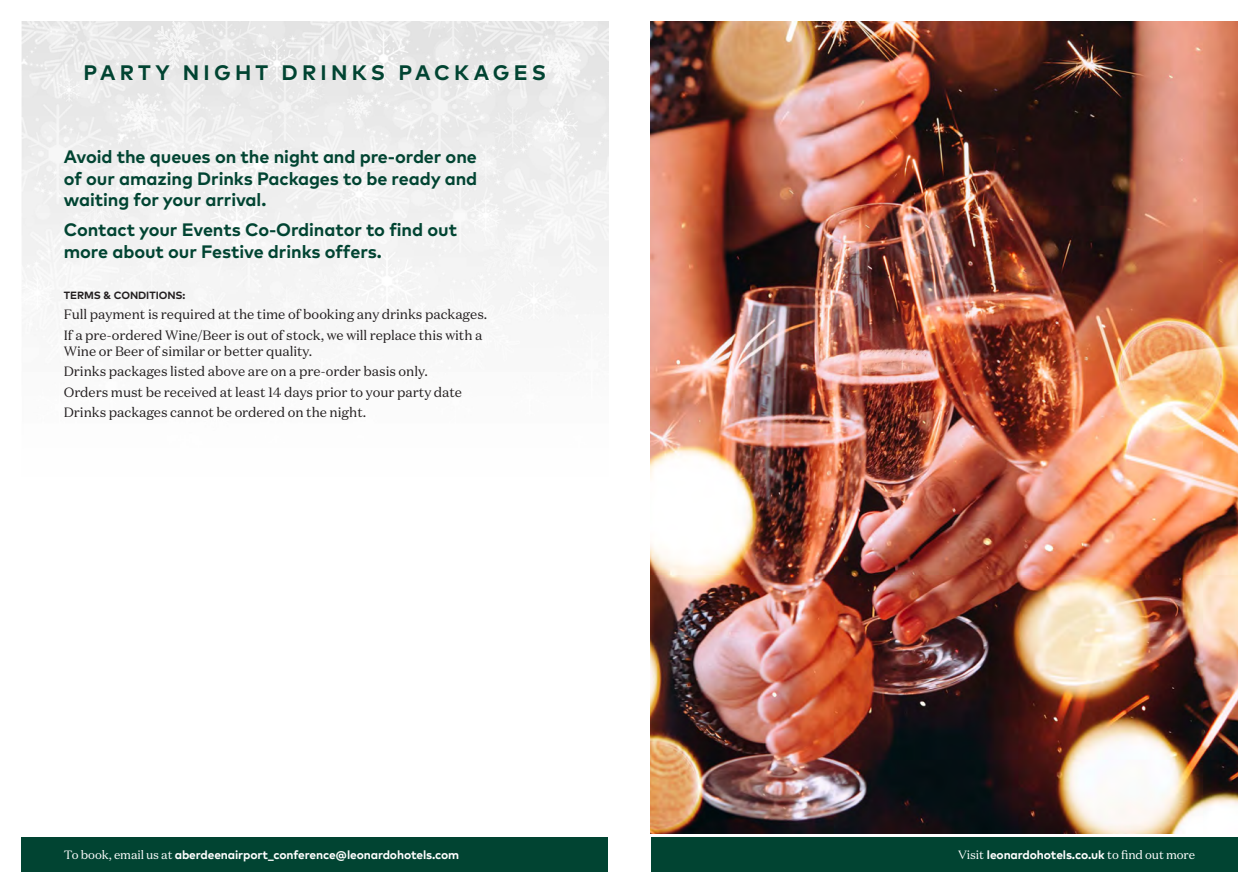
<style>
.page{position:relative;width:1259px;height:893px;background:#fff}
.page>*{position:absolute;margin:0;border:0;box-sizing:border-box;transform-origin:0 0}
.t1{font:700 21px "Mark Pro";letter-spacing:.2em;color:#014432}
.t2{font:700 18px/21.6px "Mark Pro";letter-spacing:-.005em;color:#014432;text-align:justify}
.t3{font:13.5px/16.2px "Domaine Text";letter-spacing:-.005em;color:#231f20}
.t4{font:700 12px "Mark Pro";letter-spacing:-.01em;color:#fff}
.t5{font:700 10.5px "Mark Pro";letter-spacing:-.005em;color:#231f20}
.s1{font-family:"Domaine Text";font-weight:400}
</style>
<div class="page">
<img style="left:21px;top:21px;width:587px;height:311px">
<div style="left:21px;top:838px;width:587px;height:34px;background:#014432"></div>
<div style="left:651px;top:838px;width:586px;height:34px;background:#014432"></div>
<img style="left:651px;top:21px;width:586px;height:812px">
<p class="t1" style="left:83px;top:57px;width:464px">PARTY NIGHT DRINKS PACKAGES</p>
<p class="t2" style="left:64px;top:144px;width:415px">Avoid the queues on the night and pre-order one of our amazing Drinks Packages to be ready and waiting for your arrival.</p>
<p class="t2" style="left:64px;top:218px;width:395px">Contact your Events Co-Ordinator to find out more about our Festive drinks offers.</p>
<p class="t5" style="left:64px;top:287px;width:123px">TERMS &amp; CONDITIONS:</p>
<p class="t3" style="left:64px;top:306px;width:425px">Full payment is required at the time of booking any drinks packages.</p>
<p class="t3" style="left:64px;top:327px;width:420px">If a pre-ordered Wine/Beer is out of stock, we will replace this with a<br>Wine or Beer of similar or better quality.</p>
<p class="t3" style="left:64px;top:363px;width:365px">Drinks packages listed above are on a pre-order basis only.</p>
<p class="t3" style="left:64px;top:384px;width:400px">Orders must be received at least 14 days prior to your party date</p>
<p class="t3" style="left:64px;top:404px;width:304px">Drinks packages cannot be ordered on the night.</p>
<p class="t4" style="left:64px;top:846px;width:397px"><span class="s1">To book, email us at</span> aberdeenairport_conference@leonardohotels.com</p>
<p class="t4" style="left:958px;top:846px;width:238px"><span class="s1">Visit</span> leonardohotels.co.uk <span class="s1">to find out more</span></p>
</div>
